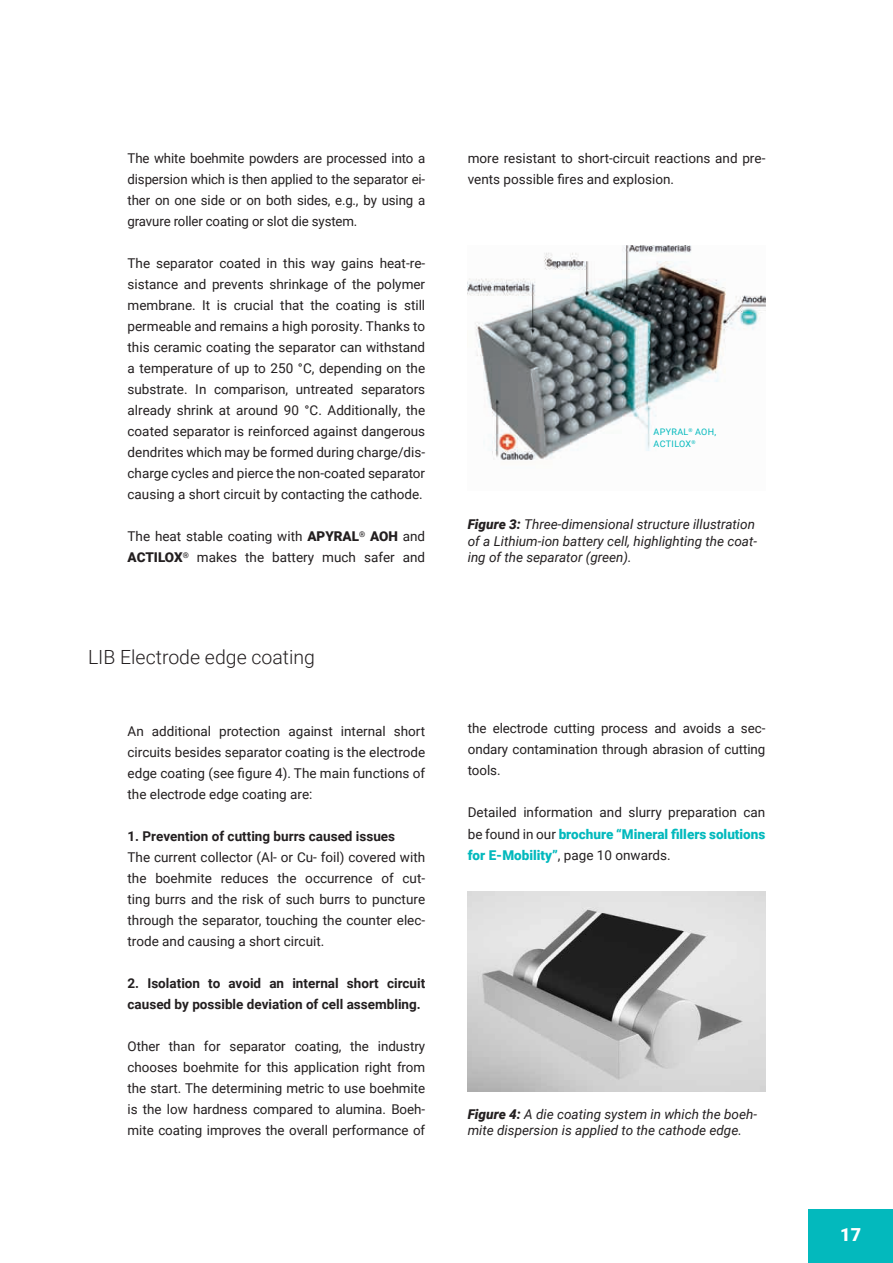
<style>
.page{position:relative;width:893px;height:1263px;background:#fff}
.page>*{position:absolute;margin:0;border:0;box-sizing:border-box;transform-origin:0 0}
.t1{font:300 19.5px "Roboto";color:#231f20}
.t2{font:900 18px "Roboto";color:#fff}
.t3{font:13.5px/21px "Roboto";color:#231f20;text-align:justify}
.t4{font:italic 13.5px/16.5px "Roboto";color:#231f20}
.t5{font:700 13.5px/21px "Roboto";color:#231f20}
.t6{font:9px/12px "Roboto";letter-spacing:.035em;color:#03b9bd}
.s1{font-weight:900}
.s2{font-weight:900;color:#03b9bd}
</style>
<div class="page">
<div style="left:808px;top:1209px;width:85px;height:54px;background:#03b9bd"></div>
<img style="left:468px;top:245px;width:297px;height:215px">
<img style="left:468px;top:892px;width:297px;height:199px">
<p class="t3" style="left:128px;top:147px;width:299px">The white boehmite powders are processed into a dispersion which is then applied to the separator ei&shy;ther on one side or on both sides, e.g., by using a gravure roller coating or slot die system.</p>
<p class="t3" style="left:128px;top:252px;width:299px">The separator coated in this way gains heat-re&shy;sistance and prevents shrinkage of the polymer membrane. It is crucial that the coating is still permeable and remains a high porosity. Thanks to this ceramic coating the separator can withstand a temperature of up to 250 °C, depending on the substrate. In comparison, untreated separators already shrink at around 90 °C. Additionally, the coated separator is reinforced against dangerous dendrites which may be formed during charge/dis&shy;charge cycles and pierce the non-coated separator causing a short circuit by contacting the cathode.</p>
<p class="t3" style="left:128px;top:525px;width:299px">The heat stable coating with <span class="s1">APYRAL</span><sup>®</sup> <span class="s1">AOH</span> and<br><span class="s1">ACTILOX</span><sup>®</sup> makes the battery much safer and</p>
<h1 class="t1" style="left:88px;top:649px;width:229px">LIB Electrode edge coating</h1>
<p class="t3" style="left:128px;top:720px;width:299px">An additional protection against internal short circuits besides separator coating is the electrode edge coating (see figure 4). The main functions of the electrode edge coating are:</p>
<p class="t5" style="left:128px;top:825px;width:269px">1. Prevention of cutting burrs caused issues</p>
<p class="t3" style="left:128px;top:846px;width:299px">The current collector (Al- or Cu- foil) covered with the boehmite reduces the occurrence of cut&shy;ting burrs and the risk of such burrs to puncture through the separator, touching the counter elec&shy;trode and causing a short circuit.</p>
<p class="t5" style="left:128px;top:973px;width:299px">2. Isolation to avoid an internal short circuit caused by possible deviation of cell assembling.</p>
<p class="t3" style="left:128px;top:1035px;width:299px">Other than for separator coating, the industry chooses boehmite for this application right from the start. The determining metric to use boehmite is the low hardness compared to alumina. Boeh&shy;mite coating improves the overall performance of</p>
<p class="t3" style="left:468px;top:147px;width:299px">more resistant to short-circuit reactions and pre&shy;vents possible fires and explosion.</p>
<p class="t6" style="left:654px;top:426px;width:64px">APYRAL<sup>®</sup> AOH,<br>ACTILOX<sup>®</sup></p>
<p class="t4" style="left:468px;top:515px;width:291px"><span class="s1">Figure 3:</span> Three-dimensional structure illustration of a Lithium-ion battery cell, highlighting the coat&shy;ing of the separator (green).</p>
<p class="t3" style="left:468px;top:718px;width:299px">the electrode cutting process and avoids a sec&shy;ondary contamination through abrasion of cutting tools.</p>
<p class="t3" style="left:468px;top:802px;width:299px">Detailed information and slurry preparation can be found in our <span class="s2">brochure “Mineral fillers solutions for E-Mobility”</span>, page 10 onwards.</p>
<p class="t4" style="left:468px;top:1105px;width:291px"><span class="s1">Figure 4:</span> A die coating system in which the boeh&shy;mite dispersion is applied to the cathode edge.</p>
<h2 class="t2" style="left:840px;top:1227px;width:22px">17</h2>
</div>
